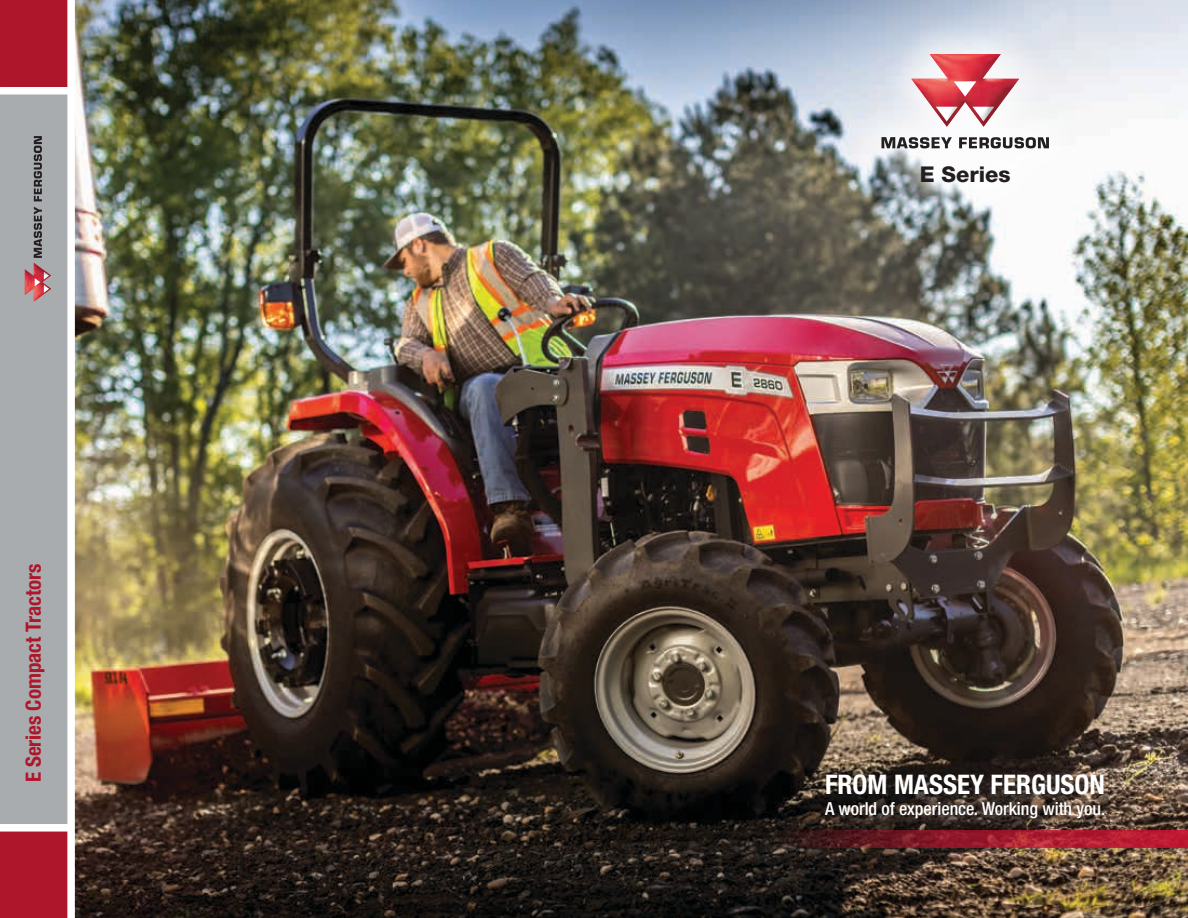
<style>
.page{position:relative;width:1188px;height:918px;background:#fff}
.page>*{position:absolute;margin:0;border:0;box-sizing:border-box;transform-origin:0 0}
.t1{font:700 condensed 27px "Helvetica Neue LT Std";color:#fff}
.t2{font:800 21.75px "Helvetica Neue LT Std";color:#231f20}
.t3{font:700 condensed 21px "Helvetica Neue LT Std";color:#ae172b}
.t4{font:500 condensed 18px "Helvetica Neue LT Std";color:#fff}
</style>
<div class="page">
<img style="left:75px;top:0;width:1113px;height:918px">
<div style="left:0;top:87px;width:68px;height:763px;background:#a9acae"></div>
<svg style="left:25px;top:207px;width:26px;height:95px"></svg>
<svg style="left:34px;top:136px;width:8px;height:65px"></svg>
<div style="left:0;top:0;width:71px;height:87px;background:#ae172b"></div>
<div style="left:0;top:831px;width:71px;height:87px;background:#ae172b"></div>
<div style="left:0;top:824px;width:71px;height:8px;background:#fff"></div>
<div style="left:0;top:87px;width:71px;height:8px;background:#fff"></div>
<div style="left:67px;top:0;width:8px;height:918px;background:#fff"></div>
<svg style="left:700px;top:831px;width:488px;height:16px;background:#791b26"></svg>
<div style="left:843px;top:15px;width:243px;height:206px;background:#fff;opacity:.75"></div>
<svg style="left:881px;top:137px;width:71px;height:11px"></svg>
<svg style="left:959px;top:137px;width:90px;height:11px"></svg>
<svg style="left:911px;top:54px;width:108px;height:73px"></svg>
<img style="left:936px;top:107px;width:22px;height:14px">
<img style="left:973px;top:107px;width:21px;height:14px">
<p class="t3" style="left:21px;top:782px;width:220px;rotate:-90deg">E Series Compact Tractors</p>
<p class="t2" style="left:920px;top:161px;width:92px">E Series</p>
<h1 class="t1" style="left:825px;top:769px;width:282px">FROM MASSEY FERGUSON</h1>
<p class="t4" style="left:825px;top:798px;width:282px">A world of experience. Working with you.</p>
</div>
